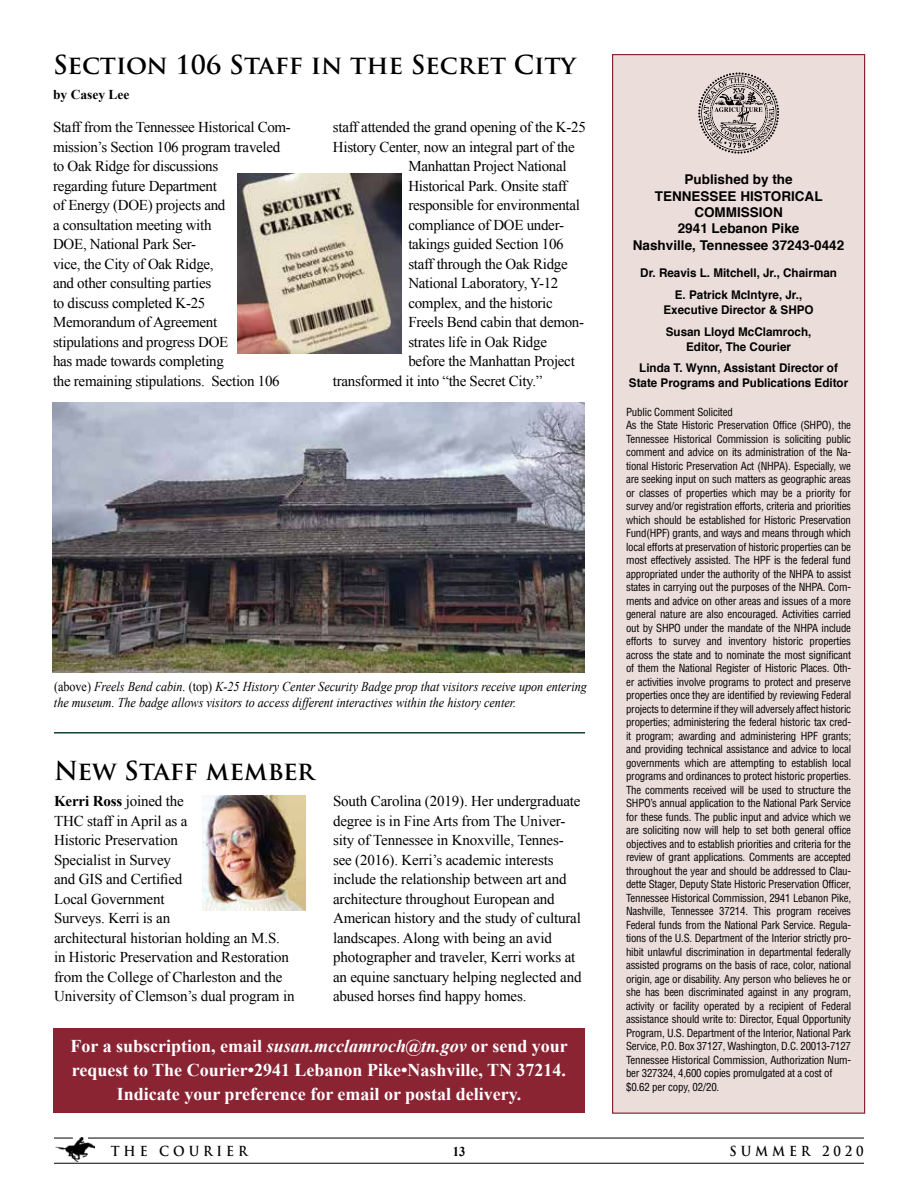
<style>
.page{position:relative;width:918px;height:1188px;background:#fff}
.page>*{position:absolute;margin:0;border:0;box-sizing:border-box;transform-origin:0 0}
.t1{font:700 25.5px "Trajan Pro";color:#000}
.t2{font:700 18px/24px "Times New Roman";color:#fff;text-align:center}
.t3{font:15px/19.5px "Times New Roman";letter-spacing:-.02em;color:#000}
.t4{font:italic 13.5px/16.2px "Times New Roman";color:#000;scale:.9 1}
.t5{font:700 13.5px/16.5px "Helvetica";color:#000;text-align:center}
.t6{font:700 13.5px "Trajan Pro";letter-spacing:.31em;color:#000;scale:.93 1}
.t7{font:700 13.5px "Times New Roman";color:#000}
.t8{font:700 13.5px "Times New Roman";color:#000;scale:.93 1}
.t9{font:700 12px/21.8px "Helvetica";color:#000;text-align:center}
.t10{font:condensed 10.8px/13.5px "Helvetica";letter-spacing:-.02em;color:#000}
.s1{font-style:normal}
.s2{font-weight:700}
.s3{font-style:italic}
</style>
<div class="page">
<img style="left:56px;top:1137px;width:39px;height:25px">
<hr style="left:54px;top:1163px;width:810px;height:1px;background:#000">
<hr style="left:88px;top:1138px;width:776px;height:1px;background:#000">
<svg style="left:54px;top:1138px;width:19px;height:1px"></svg>
<div style="left:612px;top:54px;width:253px;height:1060px;background:#ebddda;border:1px solid #8a2433"></div>
<svg style="left:698px;top:72px;width:81px;height:82px"></svg>
<img style="left:53px;top:403px;width:532px;height:270px">
<img style="left:203px;top:795px;width:103px;height:115px">
<hr style="left:54px;top:732px;width:531px;height:2px;background:#114734">
<div style="left:53px;top:1028px;width:532px;height:85px;background:#8a2433"></div>
<img style="left:237px;top:174px;width:165px;height:180px">
<h1 class="t1" style="left:53px;top:49px;width:524px">Section 106 Staff in the Secret City</h1>
<p class="t7" style="left:53px;top:85px;width:78px">by Casey Lee</p>
<p class="t3" style="left:53px;top:117px;width:239px">Staff from the Tennessee Historical Com&shy;mission’s Section 106 program traveled to Oak Ridge for discussions<br>regarding future Department<br>of Energy (DOE) projects and<br>a consultation meeting with<br>DOE, National Park Ser-<br>vice, the City of Oak Ridge,<br>and other consulting parties<br>to discuss completed K-25<br>Memorandum of Agreement<br>stipulations and progress DOE<br>has made towards completing<br>the remaining stipulations. Section 106</p>
<h3 class="t3" style="left:333px;top:117px;width:254px">staff attended the grand opening of the K-25</h3>
<h3 class="t3" style="left:333px;top:137px;width:243px">History Center, now an integral part of the</h3>
<h3 class="t3" style="left:408px;top:156px;width:160px">Manhattan Project National</h3>
<h3 class="t3" style="left:408px;top:176px;width:160px">Historical Park. Onsite staff</h3>
<h3 class="t3" style="left:408px;top:195px;width:173px">responsible for environmental</h3>
<h3 class="t3" style="left:408px;top:215px;width:157px">compliance of DOE under-</h3>
<h3 class="t3" style="left:408px;top:234px;width:157px">takings guided Section 106</h3>
<h3 class="t3" style="left:408px;top:254px;width:161px">staff through the Oak Ridge</h3>
<h3 class="t3" style="left:408px;top:273px;width:151px">National Laboratory, Y-12</h3>
<h3 class="t3" style="left:408px;top:293px;width:146px">complex, and the historic</h3>
<h3 class="t3" style="left:408px;top:312px;width:177px">Freels Bend cabin that demon-</h3>
<h3 class="t3" style="left:408px;top:332px;width:140px">strates life in Oak Ridge</h3>
<h3 class="t3" style="left:408px;top:351px;width:168px">before the Manhattan Project</h3>
<h3 class="t3" style="left:333px;top:371px;width:211px">transformed it into “the Secret City.”</h3>
<p class="t4" style="left:54px;top:678px;width:594px"><span class="s1">(above)</span> Freels Bend cabin. <span class="s1">(top)</span> K-25 History Center Security Badge prop that visitors receive upon entering the museum. The badge allows visitors to access different interactives within the history center.</p>
<h1 class="t1" style="left:54px;top:755px;width:262px">New Staff member</h1>
<p class="t3" style="left:54px;top:791px;width:242px"><span class="s2">Kerri Ross</span> joined the<br>THC staff in April as a<br>Historic Preservation<br>Specialist in Survey<br>and GIS and Certified<br>Local Government<br>Surveys. Kerri is an<br>architectural historian holding an M.S. in Historic Preservation and Restoration from the College of Charleston and the<br>University of Clemson’s dual program in</p>
<p class="t3" style="left:333px;top:791px;width:250px">South Carolina (2019). Her undergraduate degree is in Fine Arts from The Univer&shy;sity of Tennessee in Knoxville, Tennes&shy;see (2016). Kerri’s academic interests include the relationship between art and architecture throughout European and American history and the study of cultural landscapes. Along with being an avid photographer and traveler, Kerri works at an equine sanctuary helping neglected and abused horses find happy homes.</p>
<h2 class="t2" style="left:71px;top:1034px;width:499px">For a subscription, email <span class="s3">susan.mcclamroch@tn.gov</span> or send your request to The Courierּ•2941 Lebanon Pike•Nashville, TN 37214.<br>Indicate your preference for email or postal delivery.</h2>
<p class="t5" style="left:633px;top:171px;width:213px">Published by the<br>TENNESSEE HISTORICAL<br>COMMISSION<br>2941 Lebanon Pike<br>Nashville, Tennessee 37243-0442</p>
<p class="t9" style="left:640px;top:262px;width:198px">Dr. Reavis L. Mitchell, Jr., Chairman<br>E. Patrick McIntyre, Jr.,</p>
<p class="t9" style="left:664px;top:299px;width:152px;text-align:left">Executive Director &amp; SHPO<br>Susan Lloyd McClamroch,</p>
<p class="t9" style="left:639px;top:336px;width:200px">Editor, The Courier<br>Linda T. Wynn, Assistant Director of</p>
<p class="t9" style="left:629px;top:373px;width:221px">State Programs and Publications Editor</p>
<p class="t10" style="left:626px;top:405px;width:227px">Public Comment Solicited<br>As the State Historic Preservation Office (SHPO), the Tennessee Historical Commission is soliciting public comment and advice on its administration of the Na&shy;tional Historic Preservation Act (NHPA). Especially, we are seeking input on such matters as geographic areas or classes of properties which may be a priority for survey and/or registration efforts, criteria and priorities which should be established for Historic Preservation Fund(HPF) grants, and ways and means through which local efforts at preservation of historic properties can be most effectively assisted. The HPF is the federal fund appropriated under the authority of the NHPA to assist states in carrying out the purposes of the NHPA. Com&shy;ments and advice on other areas and issues of a more general nature are also encouraged. Activities carried out by SHPO under the mandate of the NHPA include efforts to survey and inventory historic properties across the state and to nominate the most significant of them the National Register of Historic Places. Oth&shy;er activities involve programs to protect and preserve properties once they are identified by reviewing Federal projects to determine if they will adversely affect historic properties; administering the federal historic tax cred&shy;it program; awarding and administering HPF grants; and providing technical assistance and advice to local governments which are attempting to establish local programs and ordinances to protect historic properties.<br>The comments received will be used to structure the SHPO’s annual application to the National Park Service for these funds. The public input and advice which we are soliciting now will help to set both general office objectives and to establish priorities and criteria for the review of grant applications. Comments are accepted throughout the year and should be addressed to Clau&shy;dette Stager, Deputy State Historic Preservation Officer, Tennessee Historical Commission, 2941 Lebanon Pike, Nashville, Tennessee 37214. This program receives Federal funds from the National Park Service. Regula&shy;tions of the U.S. Department of the Interior strictly pro&shy;hibit unlawful discrimination in departmental federally assisted programs on the basis of race, color, national origin, age or disability. Any person who believes he or she has been discriminated against in any program, activity or facility operated by a recipient of Federal assistance should write to: Director, Equal Opportunity Program, U.S. Department of the Interior, National Park Service, P.O. Box 37127, Washington, D.C. 20013-7127<br>Tennessee Historical Commission, Authorization Num&shy;ber 327324, 4,600 copies promulgated at a cost of $0.62 per copy, 02/20.</p>
<p class="t6" style="left:111px;top:1143px;width:148px">THE COURIER</p>
<p class="t8" style="left:453px;top:1142px;width:15px">13</p>
<p class="t6" style="left:730px;top:1143px;width:146px">SUMMER 2020</p>
</div>
